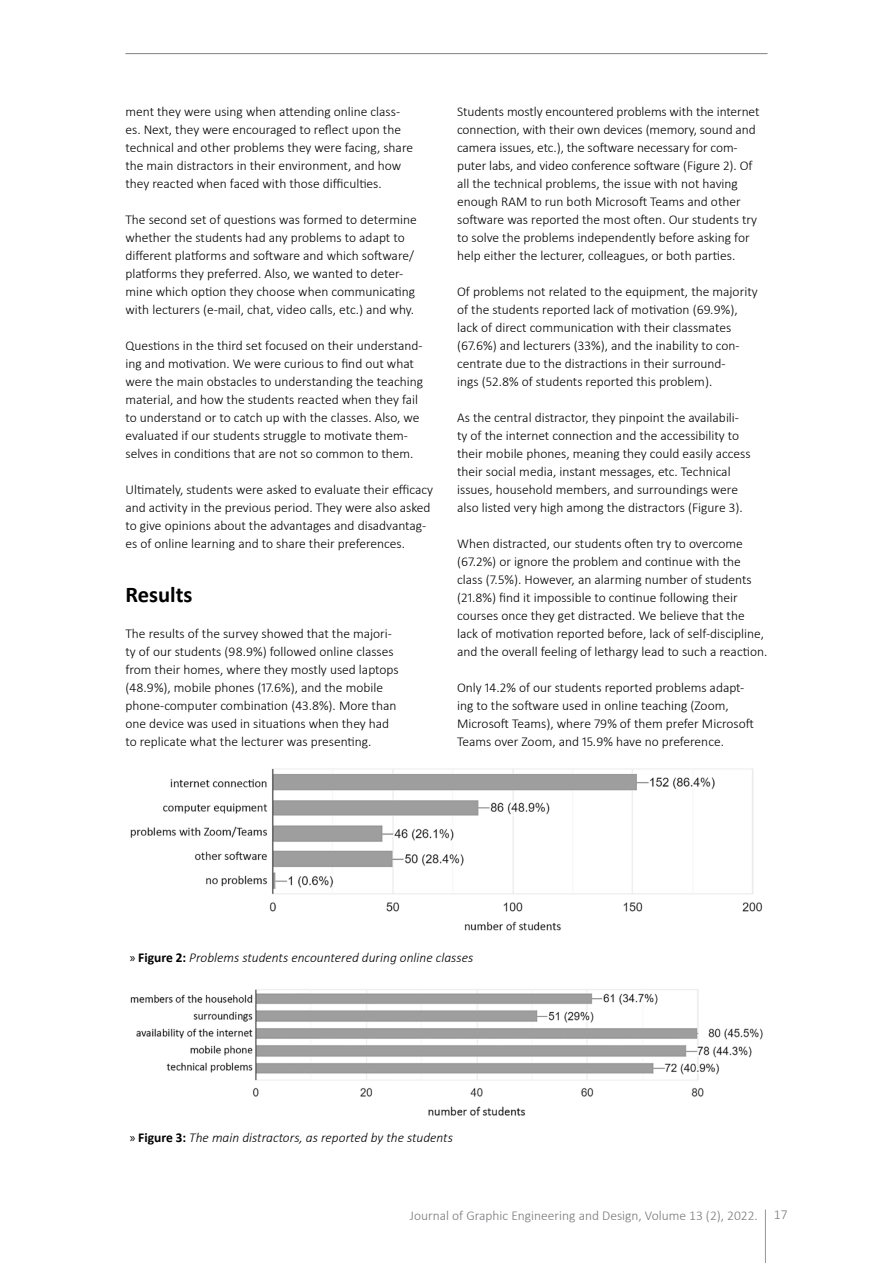
<style>
.page{position:relative;width:893px;height:1263px;background:#fff}
.page>*{position:absolute;margin:0;border:0;box-sizing:border-box;transform-origin:0 0}
.t1{font:700 22.5px "Calibri";color:#000}
.t2{font:300 13.5px/18px "Calibri";color:#000}
.t3{font:italic 300 13.5px "Calibri";color:#000}
.t4{font:300 13.5px "Calibri";color:#77787b}
.s1{font-family:"Myriad Pro";font-weight:400;font-style:normal}
.s2{font-weight:700;font-style:normal}
</style>
<div class="page">
<hr style="left:765px;top:1209px;width:1px;height:54px;background:#939598">
<hr style="left:125px;top:53px;width:642px;height:1px;background:#808285">
<img style="left:130px;top:768px;width:633px;height:163px">
<img style="left:130px;top:989px;width:633px;height:127px">
<p class="t2" style="left:125px;top:102px;width:289px">ment they were using when attending online class&shy;es. Next, they were encouraged to reflect upon the technical and other problems they were facing, share the main distractors in their environment, and how they reacted when faced with those difficulties.</p>
<p class="t2" style="left:125px;top:210px;width:293px">The second set of questions was formed to determine whether the students had any problems to adapt to different platforms and software and which software/ platforms they preferred. Also, we wanted to deter&shy;mine which option they choose when communicating with lecturers (e-mail, chat, video calls, etc.) and why.</p>
<p class="t2" style="left:125px;top:336px;width:299px">Questions in the third set focused on their understand&shy;ing and motivation. We were curious to find out what were the main obstacles to understanding the teaching material, and how the students reacted when they fail to understand or to catch up with the classes. Also, we evaluated if our students struggle to motivate them&shy;selves in conditions that are not so common to them.</p>
<p class="t2" style="left:125px;top:480px;width:309px">Ultimately, students were asked to evaluate their efficacy and activity in the previous period. They were also asked to give opinions about the advantages and disadvantag&shy;es of online learning and to share their preferences.</p>
<h1 class="t1" style="left:125px;top:578px;width:69px">Results</h1>
<p class="t2" style="left:125px;top:624px;width:275px">The results of the survey showed that the majori&shy;ty of our students (98.9%) followed online classes from their homes, where they mostly used laptops (48.9%), mobile phones (17.6%), and the mobile phone-computer combination (43.8%). More than one device was used in situations when they had to replicate what the lecturer was presenting.</p>
<p class="t2" style="left:457px;top:102px;width:304px">Students mostly encountered problems with the internet connection, with their own devices (memory, sound and camera issues, etc.), the software necessary for com&shy;puter labs, and video conference software (Figure 2). Of all the technical problems, the issue with not having enough RAM to run both Microsoft Teams and other software was reported the most often. Our students try to solve the problems independently before asking for help either the lecturer, colleagues, or both parties.</p>
<p class="t2" style="left:457px;top:282px;width:302px">Of problems not related to the equipment, the majority of the students reported lack of motivation (69.9%), lack of direct communication with their classmates (67.6%) and lecturers (33%), and the inability to con&shy;centrate due to the distractions in their surround-<br>ings (52.8% of students reported this problem).</p>
<p class="t2" style="left:457px;top:408px;width:295px">As the central distractor, they pinpoint the availabili&shy;ty of the internet connection and the accessibility to their mobile phones, meaning they could easily access their social media, instant messages, etc. Technical issues, household members, and surroundings were also listed very high among the distractors (Figure 3).</p>
<p class="t2" style="left:457px;top:534px;width:312px">When distracted, our students often try to overcome (67.2%) or ignore the problem and continue with the class (7.5%). However, an alarming number of students (21.8%) find it impossible to continue following their courses once they get distracted. We believe that the lack of motivation reported before, lack of self-discipline, and the overall feeling of lethargy lead to such a reaction.</p>
<p class="t2" style="left:457px;top:678px;width:298px">Only 14.2% of our students reported problems adapt&shy;ing to the software used in online teaching (Zoom, Microsoft Teams), where 79% of them prefer Microsoft Teams over Zoom, and 15.9% have no preference.</p>
<p class="t3" style="left:130px;top:949px;width:345px"><span class="s1">»</span> <span class="s2">Figure 2:</span> Problems students encountered during online classes</p>
<p class="t3" style="left:130px;top:1129px;width:325px"><span class="s1">»</span> <span class="s2">Figure 3:</span> The main distractors, as reported by the students</p>
<p class="t4" style="left:410px;top:1207px;width:379px">Journal of Graphic Engineering and Design, Volume 13 (2), 2022. 17</p>
</div>
